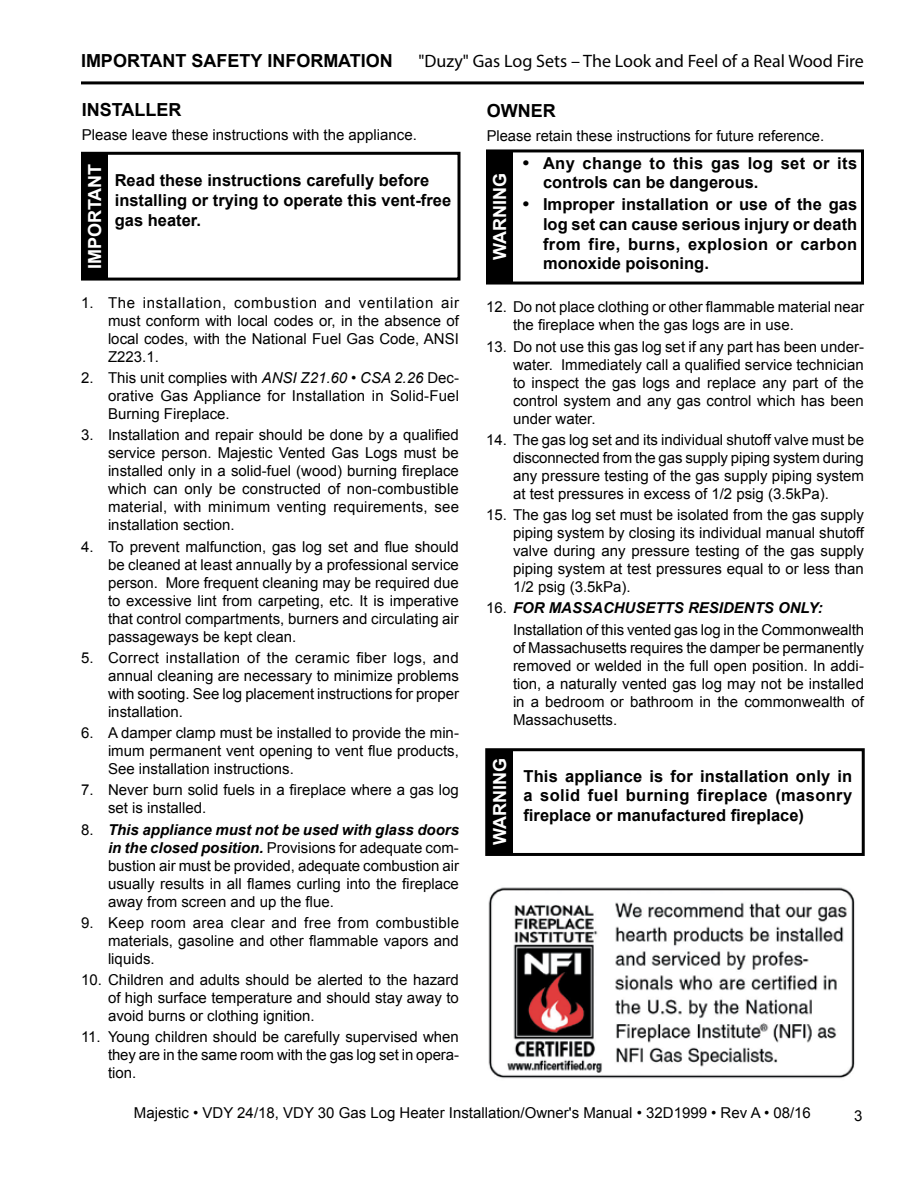
<style>
.page{position:relative;width:918px;height:1188px;background:#fff}
.page>*{position:absolute;margin:0;border:0;box-sizing:border-box;transform-origin:0 0}
.t1{font:18px "Myriad Pro";color:#000}
.t2{font:700 18px "Arial";color:#000}
.t3{font:700 18px "Arial";color:#fff}
.t4{font:700 16.5px/19.8px "Arial";color:#000;text-align:justify}
.t5{font:700 16.5px/19.8px "Arial";letter-spacing:.02em;color:#000}
.t6{font:15px/18px "Arial";color:#000;text-align:justify}
.s1{font-style:italic}
.s2{font-weight:700;font-style:italic}
.s3{font-size:18px}
</style>
<div class="page">
<hr style="left:81px;top:81px;width:783px;height:3px;background:#000">
<div style="left:485px;top:748px;width:380px;height:108px;border:3px solid #000"></div>
<div style="left:486px;top:149px;width:378px;height:136px;border:3px solid #000"></div>
<div style="left:81px;top:152px;width:379px;height:129px;border:3px solid #000"></div>
<div style="left:486px;top:151px;width:27px;height:132px;background:#000"></div>
<div style="left:81px;top:153px;width:27px;height:126px;background:#000"></div>
<div style="left:486px;top:750px;width:27px;height:104px;background:#000"></div>
<img style="left:488px;top:887px;width:367px;height:192px">
<p class="t2" style="left:81px;top:49px;width:313px">IMPORTANT SAFETY INFORMATION</p>
<p class="t1" style="left:418px;top:49px;width:447px">"Duzy" Gas Log Sets – The Look and Feel of a Real Wood Fire</p>
<p class="t2" style="left:82px;top:98px;width:101px">INSTALLER</p>
<p class="t6" style="left:82px;top:125px;width:337px">Please leave these instructions with the appliance.</p>
<p class="t3" style="left:83px;top:269px;width:107px;rotate:-90deg">IMPORTANT</p>
<p class="t4" style="left:115px;top:171px;width:338px;text-align:left">Read these instructions carefully before installing or trying to operate this vent-free gas heater.</p>
<p class="t6" style="left:108px;top:294px;width:353px;text-indent:-27px">1. The installation, combustion and ventilation air must conform with local codes or, in the absence of local codes, with the National Fuel Gas Code, ANSI Z223.1.</p>
<p class="t6" style="left:108px;top:369px;width:353px;text-indent:-27px">2. This unit complies with <span class="s1">ANSI Z21.60 • CSA 2.26</span> Dec&shy;orative Gas Appliance for Installation in Solid-Fuel Burning Fireplace.</p>
<p class="t6" style="left:108px;top:426px;width:353px;text-indent:-27px">3. Installation and repair should be done by a qualified service person. Majestic Vented Gas Logs must be installed only in a solid-fuel (wood) burning fireplace which can only be constructed of non-combustible material, with minimum venting requirements, see installation section.</p>
<p class="t6" style="left:108px;top:538px;width:353px;text-indent:-27px">4. To prevent malfunction, gas log set and flue should be cleaned at least annually by a professional service person. More frequent cleaning may be required due to excessive lint from carpeting, etc. It is imperative that control compartments, burners and circulating air passageways be kept clean.</p>
<p class="t6" style="left:108px;top:649px;width:353px;text-indent:-27px">5. Correct installation of the ceramic fiber logs, and annual cleaning are necessary to minimize problems with sooting. See log placement instructions for proper installation.</p>
<p class="t6" style="left:108px;top:724px;width:353px;text-indent:-27px">6. A damper clamp must be installed to provide the min&shy;imum permanent vent opening to vent flue products, See installation instructions.</p>
<p class="t6" style="left:108px;top:781px;width:352px;text-indent:-27px">7. Never burn solid fuels in a fireplace where a gas log set is installed.</p>
<p class="t6" style="left:108px;top:820px;width:353px;text-indent:-27px">8. <span class="s2">This appliance must not be used with glass doors in the closed position.</span> Provisions for adequate com&shy;bustion air must be provided, adequate combustion air usually results in all flames curling into the fireplace away from screen and up the flue.</p>
<p class="t6" style="left:108px;top:914px;width:353px;text-indent:-27px">9. Keep room area clear and free from combustible materials, gasoline and other flammable vapors and liquids.</p>
<p class="t6" style="left:108px;top:971px;width:352px;text-indent:-27px">10. Children and adults should be alerted to the hazard of high surface temperature and should stay away to avoid burns or clothing ignition.</p>
<p class="t6" style="left:108px;top:1028px;width:353px;text-indent:-27px">11. Young children should be carefully supervised when they are in the same room with the gas log set in opera&shy;tion.</p>
<p class="t2" style="left:487px;top:99px;width:70px">OWNER</p>
<p class="t6" style="left:487px;top:126px;width:339px">Please retain these instructions for future reference.</p>
<p class="t3" style="left:488px;top:260px;width:88px;rotate:-90deg">WARNING</p>
<p class="t5" style="left:543px;top:153px;width:316px;text-indent:-20px"><span class="s3">•</span> Any change to this gas log set or its controls can be dangerous.</p>
<p class="t4" style="left:543px;top:195px;width:316px;text-indent:-20px"><span class="s3">•</span> Improper installation or use of the gas log set can cause serious injury or death from fire, burns, explosion or carbon</p>
<p class="t4" style="left:543px;top:254px;width:167px">monoxide poisoning.</p>
<p class="t6" style="left:513px;top:298px;width:353px;text-indent:-27px">12. Do not place clothing or other flammable material near the fireplace when the gas logs are in use.</p>
<p class="t6" style="left:513px;top:338px;width:352px;text-indent:-27px">13. Do not use this gas log set if any part has been under&shy;water. Immediately call a qualified service technician to inspect the gas logs and replace any part of the control system and any gas control which has been under water.</p>
<p class="t6" style="left:513px;top:431px;width:353px;text-indent:-27px">14. The gas log set and its individual shutoff valve must be disconnected from the gas supply piping system during any pressure testing of the gas supply piping system at test pressures in excess of 1/2 psig (3.5kPa).</p>
<p class="t6" style="left:513px;top:506px;width:352px;text-indent:-27px">15. The gas log set must be isolated from the gas supply piping system by closing its individual manual shutoff valve during any pressure testing of the gas supply piping system at test pressures equal to or less than 1/2 psig (3.5kPa).</p>
<p class="t6" style="left:513px;top:598px;width:353px;line-height:21.3px;text-indent:-27px">16. <span class="s2">FOR MASSACHUSETTS RESIDENTS ONLY:<br></span>Installation of this vented gas log in the Commonwealth</p>
<p class="t6" style="left:513px;top:638px;width:353px">of Massachusetts requires the damper be permanently removed or welded in the full open position. In addi&shy;tion, a naturally vented gas log may not be installed in a bedroom or bathroom in the commonwealth of Massachusetts.</p>
<p class="t3" style="left:488px;top:845px;width:88px;rotate:-90deg">WARNING</p>
<p class="t4" style="left:524px;top:766px;width:330px">This appliance is for installation only in a solid fuel burning fireplace (masonry fireplace or manufactured fireplace)</p>
<p class="t6" style="left:134px;top:1103px;width:679px">Majestic • VDY 24/18, VDY 30 Gas Log Heater Installation/Owner's Manual • 32D1999 • Rev A • 08/16</p>
<p class="t6" style="left:854px;top:1107px;width:10px">3</p>
</div>
